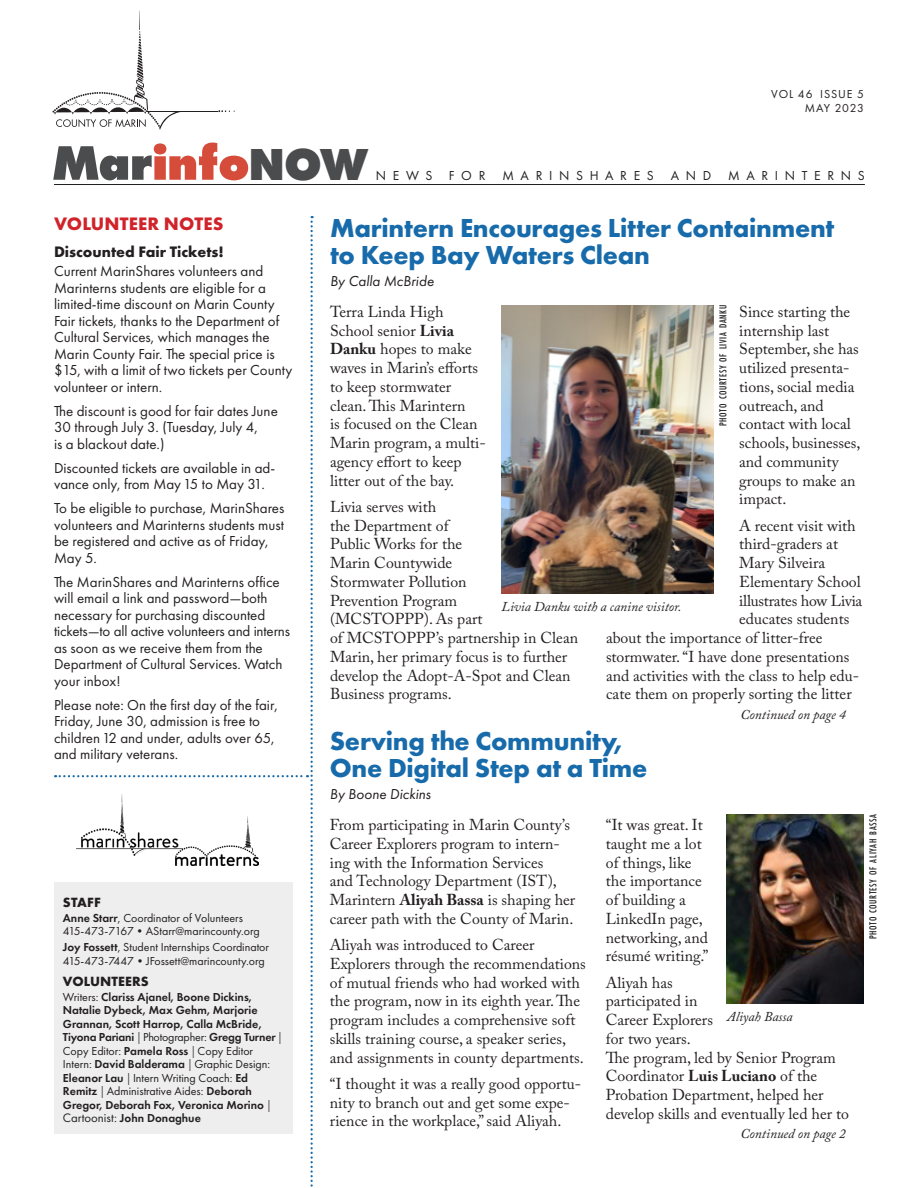
<style>
.page{position:relative;width:918px;height:1188px;background:#fff}
.page>*{position:absolute;margin:0;border:0;box-sizing:border-box;transform-origin:0 0}
.t1{font:800 50.25px "Futura PT";letter-spacing:-.01em;color:#d64c3a}
._03a__Story_Head_18{font:700 27px/27px "Futura PT";letter-spacing:-.01em;color:#186bab}
._01a_Volunteer_Notes{font:700 18.75px "Futura PT";letter-spacing:.01em;color:#d1232a}
._03c_Story_Body_10_5{font:15.75px/18.8px "Adobe Caslon Pro";color:#231f20}
._01b_Volunteer_Notes{font:700 15.75px "Futura PT";color:#231f20}
._01c_Volunteer_Notes{font:15px/16.5px "Futura PT";color:#231f20}
._03b_Story_Byline{font:italic 15px "Futura PT";color:#231f20}
._02a_Masthead_Head{font:700 13.8px "Futura PT";letter-spacing:.01em;color:#231f20}
._05a_Photo_Caption{font:italic 13.5px "Adobe Caslon Pro";color:#231f20}
._03e_Continued_on{font:italic 13.5px "Adobe Caslon Pro";color:#231f20}
.t2{font:13.5px "Futura PT";letter-spacing:.49em;color:#231f20}
._02b_Masthead_Body{font:600 12px/13.5px "Futura PT";color:#231f20}
._02b_Masthead_Body-2{font:12px/13.5px "Futura PT";color:#231f20}
._02b_Masthead_Body-3{font:12px/14.2px "Futura PT";letter-spacing:.075em;color:#231f20;text-align:right}
._05b_Photo_Credit{font:500 10.5px "Futura PT Cond";letter-spacing:.06em;color:#231f20}
.s1{color:#4b4c4d}
.s2{font-size:46.5px;color:#4b4c4d}
.s3{font-weight:600}
.s4{font-weight:400}
.s5{font-weight:400;font-size:12.75px}
.s6{font-weight:700}
</style>
<div class="page">
<hr style="left:54px;top:184px;width:811px;height:1px;background:#231f20">
<hr style="left:148px;top:111px;width:70px;height:1px;background:#231f20">
<svg style="left:218px;top:110px;width:17px;height:2px"></svg>
<svg style="left:53px;top:11px;width:127px;height:119px"></svg>
<svg style="left:55px;top:216px;width:258px;height:971px"></svg>
<img style="left:176px;top:816px;width:83px;height:50px">
<img style="left:76px;top:795px;width:107px;height:63px">
<img style="left:502px;top:305px;width:212px;height:289px">
<div style="left:54px;top:883px;width:239px;height:251px;background:#eeeeef"></div>
<img style="left:726px;top:814px;width:138px;height:190px">
<p class="_02b_Masthead_Body-3" style="left:771px;top:86px;width:94px">VOL 46 ISSUE 5<br>MAY 2023</p>
<p class="t1" style="left:51px;top:131px;width:319px"><span class="s1">Mar</span>info<span class="s2">NOW</span></p>
<p class="t2" style="left:376px;top:167px;width:111px">NEWS FOR</p>
<p class="t2" style="left:502px;top:167px;width:153px">MARINSHARES</p>
<p class="t2" style="left:671px;top:167px;width:42px">AND</p>
<p class="t2" style="left:728px;top:167px;width:138px">MARINTERNS</p>
<p class="_01a_Volunteer_Notes" style="left:54px;top:212px;width:171px">VOLUNTEER NOTES</p>
<p class="_01b_Volunteer_Notes" style="left:54px;top:241px;width:171px">Discounted Fair Tickets!</p>
<p class="_01c_Volunteer_Notes" style="left:54px;top:263px;width:240px">Current MarinShares volunteers and Marinterns students are eligible for a limited-time discount on Marin County Fair tickets, thanks to the Department of Cultural Services, which manages the Marin County Fair. The special price is $15, with a limit of two tickets per County volunteer or intern.</p>
<p class="_01c_Volunteer_Notes" style="left:54px;top:402px;width:225px">The discount is good for fair dates June<br>30 through July 3. (Tuesday, July 4,<br>is a blackout date.)</p>
<p class="_01c_Volunteer_Notes" style="left:54px;top:459px;width:223px">Discounted tickets are available in ad&shy;vance only, from May 15 to May 31.</p>
<p class="_01c_Volunteer_Notes" style="left:54px;top:500px;width:232px">To be eligible to purchase, MarinShares volunteers and Marinterns students must be registered and active as of Friday,<br>May 5.</p>
<p class="_01c_Volunteer_Notes" style="left:54px;top:573px;width:238px">The MarinShares and Marinterns office will email a link and password—both necessary for purchasing discounted tickets—to all active volunteers and interns as soon as we receive them from the Department of Cultural Services. Watch your inbox!</p>
<p class="_01c_Volunteer_Notes" style="left:54px;top:696px;width:225px">Please note: On the first day of the fair, Friday, June 30, admission is free to children 12 and under, adults over 65, and military veterans.</p>
<p class="_02a_Masthead_Head" style="left:63px;top:893px;width:39px">STAFF</p>
<p class="_02b_Masthead_Body-2" style="left:63px;top:911px;width:198px"><span class="s3">Anne Starr</span>, Coordinator of Volunteers<br>415-473-7167•AStarr@marincounty.org</p>
<p class="_02b_Masthead_Body-2" style="left:63px;top:940px;width:208px"><span class="s3">Joy Fossett</span>, Student Internships Coordinator<br>415-473-7447•JFossett@marincounty.org</p>
<p class="_02a_Masthead_Head" style="left:63px;top:972px;width:87px">VOLUNTEERS</p>
<p class="_02b_Masthead_Body" style="left:63px;top:990px;width:221px"><span class="s4">Writers:</span> Clariss Ajanel, Boone Dickins, Natalie Dybeck, Max Gehm, Marjorie Grannan, Scott Harrop, Calla McBride, Tiyona Pariani <span class="s4">| Photographer:</span> Gregg Turner <span class="s4">| Copy Editor:</span> Pamela Ross <span class="s4">| Copy Editor Intern:</span> David Balderama <span class="s4">| Graphic Design:<br></span>Eleanor Lau <span class="s4">| Intern Writing Coach:</span> Ed Remitz <span class="s4">| Administrative Aides:</span> Deborah Gregor, Deborah Fox, Veronica Morino <span class="s4">| </span><span class="s5">Cartoonist:</span> John Donaghue</p>
<p class="_03a__Story_Head_18" style="left:330px;top:213px;width:506px">Marintern Encourages Litter Containment to Keep Bay Waters Clean</p>
<p class="_03b_Story_Byline" style="left:330px;top:272px;width:105px">By Calla McBride</p>
<p class="_03c_Story_Body_10_5" style="left:330px;top:302px;width:157px">Terra Linda High<br>School senior <span class="s6">Livia<br>Danku</span> hopes to make waves in Marin’s efforts to keep stormwater clean. This Marintern<br>is focused on the Clean<br>Marin program, a multi&shy;agency effort to keep litter out of the bay.</p>
<p class="_03c_Story_Body_10_5" style="left:330px;top:497px;width:250px">Livia serves with<br>the Department of<br>Public Works for the<br>Marin Countywide<br>Stormwater Pollution<br>Prevention Program<br>(MCSTOPPP). As part<br>of MCSTOPPP’s partnership in Clean<br>Marin, her primary focus is to further develop the Adopt-A-Spot and Clean<br>Business programs.</p>
<p class="_03c_Story_Body_10_5" style="left:739px;top:302px;width:123px">Since starting the internship last<br>September, she has utilized presenta&shy;tions, social media outreach, and contact with local schools, businesses, and community groups to make an impact.</p>
<p class="_03c_Story_Body_10_5" style="left:739px;top:516px;width:118px">A recent visit with</p>
<p class="_03c_Story_Body_10_5" style="left:739px;top:535px;width:100px">third-graders at</p>
<p class="_03c_Story_Body_10_5" style="left:739px;top:553px;width:88px">Mary Silveira</p>
<p class="_03c_Story_Body_10_5" style="left:739px;top:572px;width:123px">Elementary School</p>
<p class="_03c_Story_Body_10_5" style="left:739px;top:591px;width:125px">illustrates how Livia</p>
<p class="_03c_Story_Body_10_5" style="left:739px;top:610px;width:112px">educates students</p>
<p class="_03c_Story_Body_10_5" style="left:606px;top:628px;width:218px">about the importance of litter-free</p>
<p class="_03c_Story_Body_10_5" style="left:606px;top:647px;width:245px">stormwater. “I have done presentations</p>
<p class="_03c_Story_Body_10_5" style="left:606px;top:666px;width:255px">and activities with the class to help edu-</p>
<p class="_03c_Story_Body_10_5" style="left:606px;top:685px;width:247px">cate them on properly sorting the litter</p>
<p class="_03a__Story_Head_18" style="left:330px;top:727px;width:319px">Serving the Community,<br>One Digital Step at a Time</p>
<p class="_03b_Story_Byline" style="left:330px;top:786px;width:102px">By Boone Dickins</p>
<p class="_03c_Story_Body_10_5" style="left:330px;top:815px;width:247px">From participating in Marin County’s Career Explorers program to intern&shy;ing with the Information Services<br>and Technology Department (IST), Marintern <span class="s6">Aliyah Bassa</span> is shaping her career path with the County of Marin.</p>
<p class="_03c_Story_Body_10_5" style="left:330px;top:935px;width:258px">Aliyah was introduced to Career Explorers through the recommendations of mutual friends who had worked with the program, now in its eighth year. The program includes a comprehensive soft skills training course, a speaker series, and assignments in county departments.</p>
<p class="_03c_Story_Body_10_5" style="left:330px;top:1074px;width:253px">“I thought it was a really good opportu&shy;nity to branch out and get some expe&shy;rience in the workplace,” said Aliyah.</p>
<p class="_05b_Photo_Credit" style="left:717px;top:426px;width:122px;rotate:-90deg">PHOTO COURTESY OF LIVIA DANKU</p>
<p class="_05a_Photo_Caption" style="left:502px;top:599px;width:181px">Livia Danku with a canine visitor.</p>
<p class="_03e_Continued_on" style="left:741px;top:707px;width:107px">Continued on page 4</p>
<p class="_05b_Photo_Credit" style="left:867px;top:939px;width:126px;rotate:-90deg">PHOTO COURTESY OF ALIYAH BASSA</p>
<p class="_03c_Story_Body_10_5" style="left:606px;top:815px;width:104px">“It was great. It taught me a lot of things, like the importance of building a<br>LinkedIn page, networking, and résumé writing.”</p>
<p class="_03c_Story_Body_10_5" style="left:606px;top:973px;width:245px">Aliyah has<br>participated in<br>Career Explorers<br>for two years.<br>The program, led by Senior Program<br>Coordinator <span class="s6">Luis Luciano</span> of the<br>Probation Department, helped her develop skills and eventually led her to</p>
<p class="_05a_Photo_Caption" style="left:727px;top:1008px;width:67px">Aliyah Bassa</p>
<p class="_03e_Continued_on" style="left:741px;top:1125px;width:107px">Continued on page 2</p>
</div>
